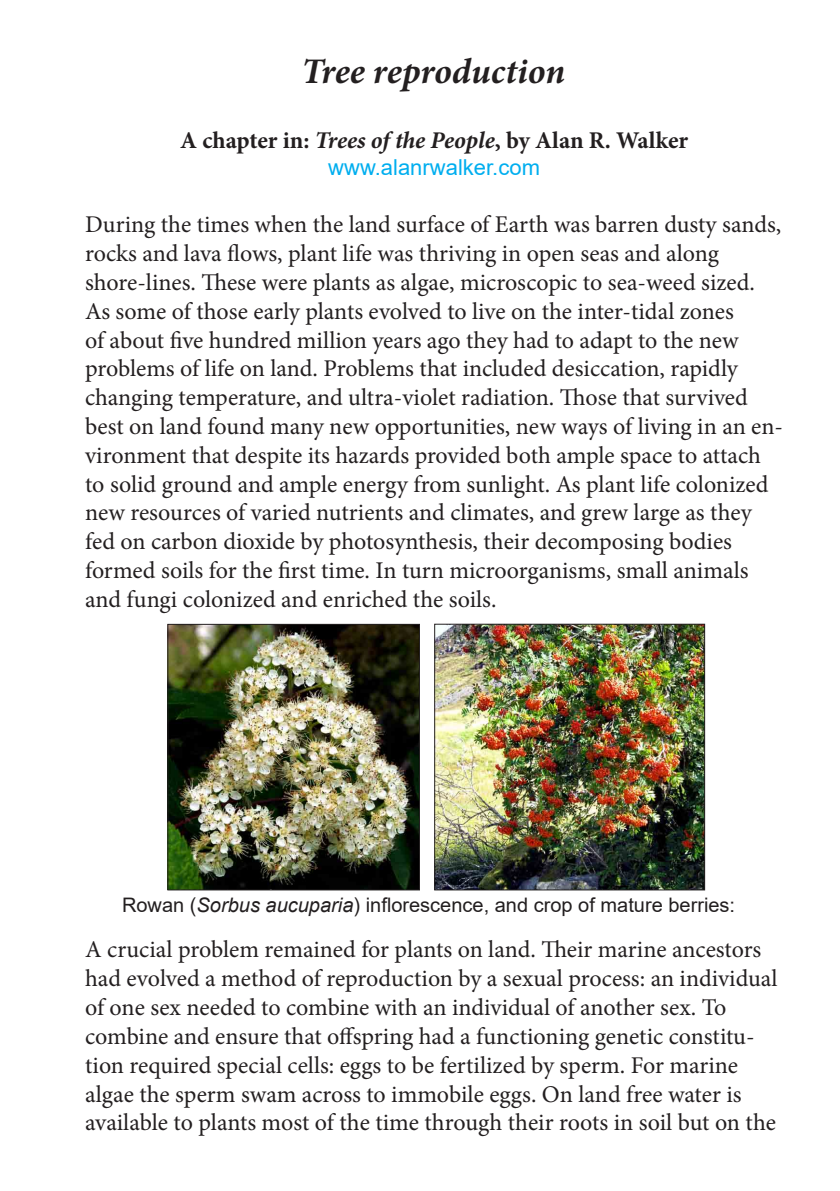
<style>
.page{position:relative;width:840px;height:1191px;background:#fff}
.page>*{position:absolute;margin:0;border:0;box-sizing:border-box;transform-origin:0 0}
.t1{font:italic 700 36px "Minion Pro";color:#231f20}
.t2{font:24px/28.8px "Minion Pro";color:#231f20}
.t3{font:700 24px "Minion Pro";color:#231f20}
.t4{font:22px "Arial";color:#00aeef}
.t5{font:20px "Arial";color:#231f20}
.s1{font-style:italic}
</style>
<div class="page">
<img style="left:169px;top:626px;width:249px;height:262px">
<div style="left:167px;top:624px;width:253px;height:266px;border:1px solid #231f20"></div>
<img style="left:436px;top:625px;width:266px;height:263px">
<div style="left:434px;top:623px;width:270px;height:267px;border:1px solid #231f20"></div>
<h1 class="t1" style="left:301px;top:46px;width:265px">Tree reproduction</h1>
<p class="t3" style="left:180px;top:124px;width:509px">A chapter in: <span class="s1">Trees of the People</span>, by Alan R. Walker</p>
<p class="t4" style="left:328px;top:152px;width:213px">www.alanrwalker.com</p>
<p class="t2" style="left:85px;top:210px;width:699px">During the times when the land surface of Earth was barren dusty sands, rocks and lava flows, plant life was thriving in open seas and along shore-lines. These were plants as algae, microscopic to sea-weed sized.<br>As some of those early plants evolved to live on the inter-tidal zones<br>of about five hundred million years ago they had to adapt to the new problems of life on land. Problems that included desiccation, rapidly changing temperature, and ultra-violet radiation. Those that survived best on land found many new opportunities, new ways of living in an en&shy;vironment that despite its hazards provided both ample space to attach to solid ground and ample energy from sunlight. As plant life colonized new resources of varied nutrients and climates, and grew large as they fed on carbon dioxide by photosynthesis, their decomposing bodies formed soils for the first time. In turn microorganisms, small animals and fungi colonized and enriched the soils.</p>
<p class="t5" style="left:122px;top:891px;width:614px">Rowan (<span class="s1">Sorbus aucuparia</span>) inflorescence, and crop of mature berries:</p>
<p class="t2" style="left:85px;top:935px;width:693px">A crucial problem remained for plants on land. Their marine ancestors had evolved a method of reproduction by a sexual process: an individual of one sex needed to combine with an individual of another sex. To combine and ensure that offspring had a functioning genetic constitu&shy;tion required special cells: eggs to be fertilized by sperm. For marine algae the sperm swam across to immobile eggs. On land free water is available to plants most of the time through their roots in soil but on the</p>
</div>
